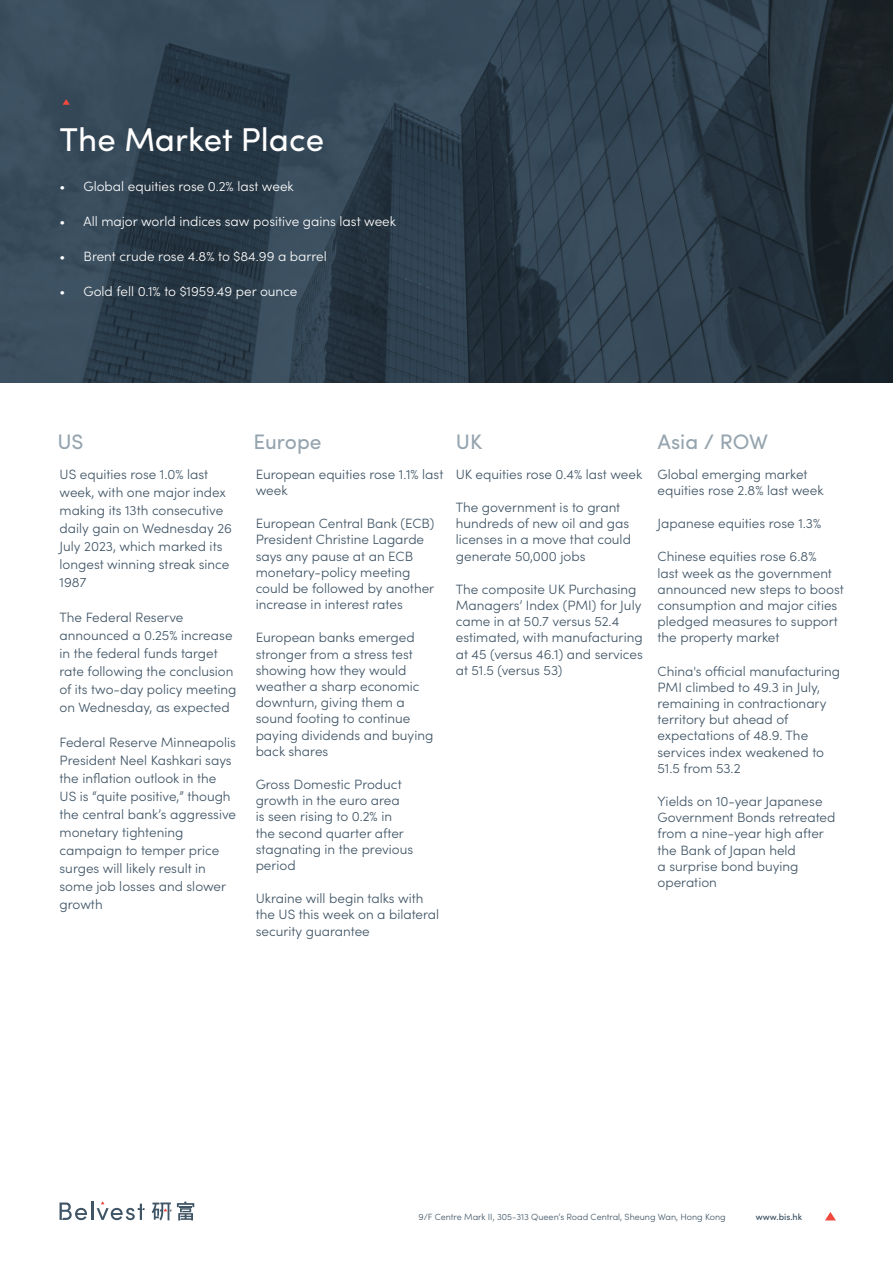
<style>
.page{position:relative;width:893px;height:1263px;background:#fff}
.page>*{position:absolute;margin:0;border:0;box-sizing:border-box;transform-origin:0 0}
.t1{font:33px "Sofia Pro";color:#fff}
.t2{font:21px "Sofia Pro";color:#95a4ae}
.t3{font:300 13.5px/16.2px "Sofia Pro";color:#3f5465}
.t4{font:300 13.5px "Sofia Pro";color:#fff}
.t5{font:300 9px "Sofia Pro";color:#3f5465}
.t6{font:500 9px "Sofia Pro";color:#3f5465}
</style>
<div class="page">
<svg style="left:825px;top:1212px;width:11px;height:8px"></svg>
<svg style="left:177px;top:1201px;width:17px;height:19px"></svg>
<svg style="left:152px;top:1202px;width:19px;height:18px"></svg>
<svg style="left:60px;top:1201px;width:85px;height:19px"></svg>
<svg style="left:0;top:0;width:893px;height:383px;background:#2d3e4b"></svg>
<svg style="left:63px;top:99px;width:7px;height:6px"></svg>
<p class="t1" style="left:60px;top:115px;width:266px">The Market Place</p>
<p class="t4" style="left:60px;top:177px;width:236px">• Global equities rose 0.2% last week</p>
<p class="t4" style="left:60px;top:212px;width:338px">• All major world indices saw positive gains last week</p>
<p class="t4" style="left:60px;top:247px;width:269px">• Brent crude rose 4.8% to $84.99 a barrel</p>
<p class="t4" style="left:60px;top:282px;width:239px">• Gold fell 0.1% to $1959.49 per ounce</p>
<p class="t2" style="left:57px;top:426px;width:28px">US</p>
<p class="t2" style="left:254px;top:426px;width:70px">Europe</p>
<p class="t2" style="left:456px;top:426px;width:28px">UK</p>
<p class="t2" style="left:657px;top:426px;width:112px">Asia / ROW</p>
<p class="t3" style="left:60px;top:464px;width:174px;line-height:18px">US equities rose 1.0% last week, with one major index making its 13th consecutive daily gain on Wednesday 26<br>July 2023, which marked its longest winning streak since<br>1987</p>
<p class="t3" style="left:60px;top:607px;width:178px;line-height:18px">The Federal Reserve announced a 0.25% increase in the federal funds target rate following the conclusion of its two-day policy meeting on Wednesday, as expected</p>
<p class="t3" style="left:60px;top:732px;width:178px;line-height:18px">Federal Reserve Minneapolis<br>President Neel Kashkari says the inflation outlook in the<br>US is “quite positive,” though the central bank’s aggressive monetary tightening campaign to temper price surges will likely result in some job losses and slower growth</p>
<p class="t3" style="left:256px;top:465px;width:189px">European equities rose 1.1% last week</p>
<p class="t3" style="left:256px;top:514px;width:180px">European Central Bank (ECB)<br>President Christine Lagarde says any pause at an ECB monetary-policy meeting could be followed by another increase in interest rates</p>
<p class="t3" style="left:256px;top:629px;width:179px">European banks emerged stronger from a stress test showing how they would weather a sharp economic downturn, giving them a sound footing to continue paying dividends and buying back shares</p>
<p class="t3" style="left:256px;top:775px;width:159px">Gross Domestic Product growth in the euro area<br>is seen rising to 0.2% in the second quarter after stagnating in the previous period</p>
<p class="t3" style="left:256px;top:889px;width:185px">Ukraine will begin talks with the US this week on a bilateral security guarantee</p>
<p class="t3" style="left:456px;top:465px;width:188px">UK equities rose 0.4% last week</p>
<p class="t3" style="left:456px;top:498px;width:177px">The government is to grant hundreds of new oil and gas licenses in a move that could generate 50,000 jobs</p>
<p class="t3" style="left:456px;top:580px;width:188px">The composite UK Purchasing<br>Managers’ Index (PMI) for July came in at 50.7 versus 52.4 estimated, with manufacturing at 45 (versus 46.1) and services at 51.5 (versus 53)</p>
<p class="t3" style="left:657px;top:465px;width:168px">Global emerging market equities rose 2.8% last week</p>
<p class="t3" style="left:657px;top:514px;width:165px">Japanese equities rose 1.3%</p>
<p class="t3" style="left:657px;top:548px;width:188px">Chinese equities rose 6.8%<br>last week as the government announced new steps to boost consumption and major cities pledged measures to support the property market</p>
<p class="t3" style="left:657px;top:662px;width:184px">China's official manufacturing<br>PMI climbed to 49.3 in July, remaining in contractionary territory but ahead of expectations of 48.9. The services index weakened to<br>51.5 from 53.2</p>
<p class="t3" style="left:657px;top:792px;width:179px">Yields on 10-year Japanese<br>Government Bonds retreated from a nine-year high after the Bank of Japan held<br>a surprise bond buying operation</p>
<p class="t5" style="left:419px;top:1211px;width:309px">9/F Centre Mark II, 305-313 Queen’s Road Central, Sheung Wan, Hong Kong</p>
<p class="t6" style="left:756px;top:1210px;width:48px">www.bis.hk</p>
</div>
